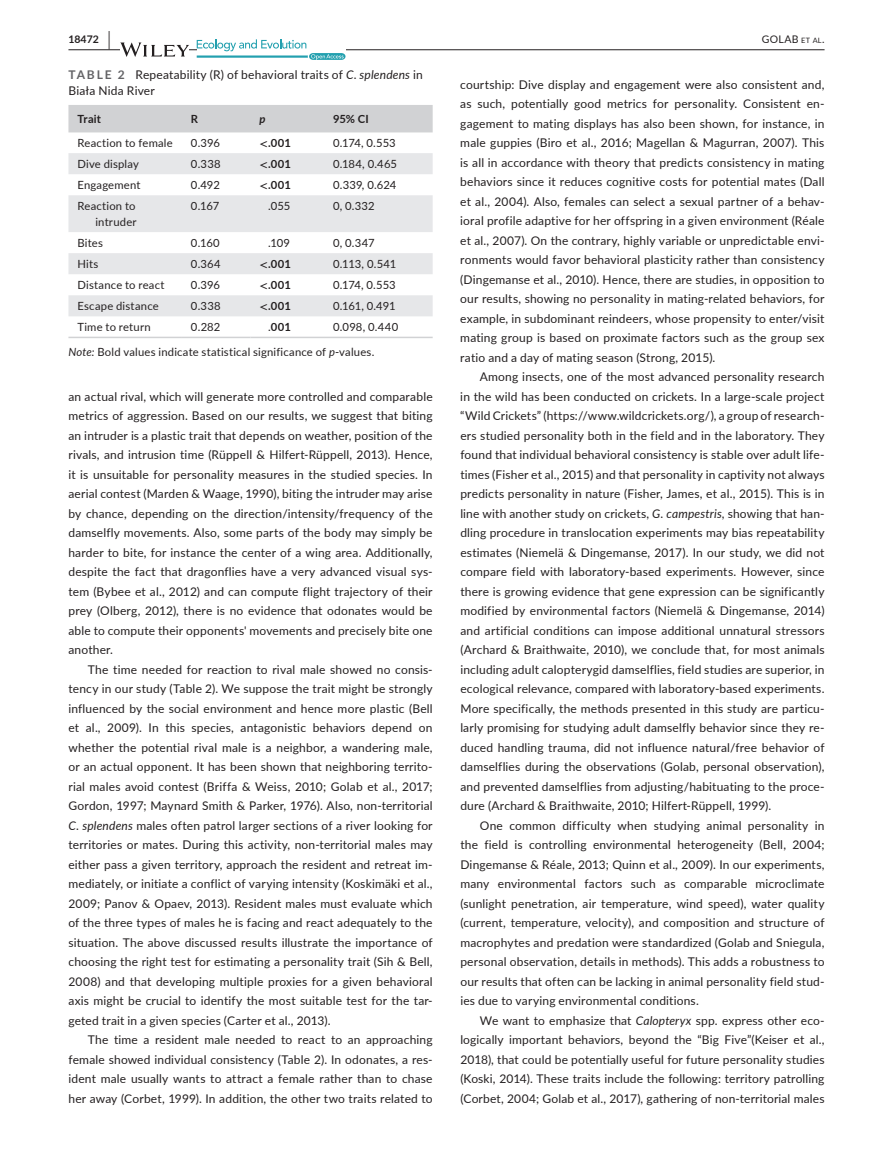
<style>
.page{position:relative;width:893px;height:1174px;background:#fff}
.page>*{position:absolute;margin:0;border:0;box-sizing:border-box;transform-origin:0 0}
.t1{font:12px/19.5px "Lato";letter-spacing:.015em;color:#231f20;text-align:justify}
.t2{font:11.25px/15.8px "Lato";letter-spacing:.015em;color:#231f20;text-align:right}
.t3{font:700 11.25px "Lato";letter-spacing:.015em;color:#231f20}
.t4{font:italic 700 11.25px "Lato";color:#231f20}
.t5{font:10.5px "Lato";letter-spacing:.02em;color:#231f20}
.t6{font:700 10.5px "Lato";color:#231f20}
.s1{font-size:19.5px}
.s2{font-size:7.35px}
.s3{font-weight:700;color:#636366}
.s4{font-style:italic}
.s5{font-family:"STIX"}
.s6{font-weight:400}
</style>
<div class="page">
<hr style="left:68px;top:49px;width:756px;height:1px;background:#231f20">
<svg style="left:120px;top:42px;width:69px;height:15px"></svg>
<svg style="left:197px;top:39px;width:148px;height:21px"></svg>
<div style="left:68px;top:105px;width:365px;height:27px;background:#d1d2d4"></div>
<svg style="left:68px;top:153px;width:365px;height:163px;fill:#e6e7e9"></svg>
<hr style="left:68px;top:337px;width:114px;height:1px;background:#d1d2d4">
<hr style="left:182px;top:337px;width:69px;height:1px;background:#d1d2d4">
<hr style="left:251px;top:337px;width:73px;height:1px;background:#d1d2d4">
<hr style="left:324px;top:337px;width:109px;height:1px;background:#d1d2d4">
<p class="t6" style="left:68px;top:31px;width:43px">18472 <span class="s1">|</span></p>
<p class="t5" style="left:762px;top:31px;width:64px">GOLAB <span class="s2">et al</span>.</p>
<p class="t1" style="left:68px;top:66px;width:356px;line-height:16.5px"><span class="s3">TABLE 2</span> Repeatability (R) of behavioral traits of <span class="s4">C. splendens</span> in<br>Biała Nida River</p>
<p class="t3" style="left:77px;top:111px;width:25px">Trait</p>
<p class="t3" style="left:191px;top:111px;width:9px">R</p>
<p class="t4" style="left:260px;top:111px;width:8px">p</p>
<p class="t3" style="left:333px;top:111px;width:37px">95% CI</p>
<p class="t2" style="left:77px;top:135px;width:97px">Reaction to female</p>
<p class="t2" style="left:191px;top:135px;width:31px">0.396</p>
<p class="t3" style="left:260px;top:135px;width:33px"><span class="s5">&lt;</span>.001</p>
<p class="t2" style="left:333px;top:135px;width:64px">0.174, 0.553</p>
<p class="t2" style="left:77px;top:156px;width:63px">Dive display</p>
<p class="t2" style="left:191px;top:156px;width:31px">0.338</p>
<p class="t3" style="left:260px;top:156px;width:33px"><span class="s5">&lt;</span>.001</p>
<p class="t2" style="left:333px;top:156px;width:66px">0.184, 0.465</p>
<p class="t2" style="left:77px;top:177px;width:65px">Engagement</p>
<p class="t2" style="left:191px;top:177px;width:31px">0.492</p>
<p class="t3" style="left:260px;top:177px;width:33px"><span class="s5">&lt;</span>.001</p>
<p class="t2" style="left:333px;top:177px;width:65px">0.339, 0.624</p>
<p class="t2" style="left:77px;top:198px;width:61px">Reaction to intruder</p>
<p class="t2" style="left:191px;top:198px;width:30px">0.167</p>
<p class="t2" style="left:268px;top:198px;width:24px">.055</p>
<p class="t2" style="left:333px;top:198px;width:43px">0, 0.332</p>
<p class="t2" style="left:77px;top:235px;width:27px">Bites</p>
<p class="t2" style="left:191px;top:235px;width:30px">0.160</p>
<p class="t2" style="left:268px;top:235px;width:24px">.109</p>
<p class="t2" style="left:333px;top:235px;width:43px">0, 0.347</p>
<p class="t2" style="left:77px;top:256px;width:22px">Hits</p>
<p class="t2" style="left:191px;top:256px;width:31px">0.364</p>
<p class="t3" style="left:260px;top:256px;width:33px"><span class="s5">&lt;</span>.001</p>
<p class="t2" style="left:333px;top:256px;width:65px">0.113, 0.541</p>
<p class="t2" style="left:77px;top:277px;width:89px">Distance to react</p>
<p class="t2" style="left:191px;top:277px;width:31px">0.396</p>
<p class="t3" style="left:260px;top:277px;width:33px"><span class="s5">&lt;</span>.001</p>
<p class="t2" style="left:333px;top:277px;width:64px">0.174, 0.553</p>
<p class="t2" style="left:77px;top:298px;width:83px">Escape distance</p>
<p class="t2" style="left:191px;top:298px;width:31px">0.338</p>
<p class="t3" style="left:260px;top:298px;width:33px"><span class="s5">&lt;</span>.001</p>
<p class="t2" style="left:333px;top:298px;width:64px">0.161, 0.491</p>
<p class="t2" style="left:77px;top:319px;width:75px">Time to return</p>
<p class="t2" style="left:191px;top:319px;width:31px">0.282</p>
<p class="t3" style="left:268px;top:319px;width:24px"><span class="s6">.</span>001</p>
<p class="t2" style="left:333px;top:319px;width:67px">0.098, 0.440</p>
<p class="t2" style="left:68px;top:344px;width:307px"><span class="s4">Note:</span> Bold values indicate statistical significance of <span class="s4">p</span>-values.</p>
<p class="t1" style="left:68px;top:386px;width:366px">an actual rival, which will generate more controlled and comparable metrics of aggression. Based on our results, we suggest that biting an intruder is a plastic trait that depends on weather, position of the rivals, and intrusion time (Rüppell &amp; Hilfert-Rüppell, 2013). Hence, it is unsuitable for personality measures in the studied species. In aerial contest (Marden &amp; Waage, 1990), biting the intruder may arise by chance, depending on the direction/intensity/frequency of the damselfly movements. Also, some parts of the body may simply be harder to bite, for instance the center of a wing area. Additionally, despite the fact that dragonflies have a very advanced visual sys&shy;tem (Bybee et al., 2012) and can compute flight trajectory of their prey (Olberg, 2012), there is no evidence that odonates would be able to compute their opponents' movements and precisely bite one another.</p>
<p class="t1" style="left:68px;top:659px;width:366px;text-indent:20px">The time needed for reaction to rival male showed no consis&shy;tency in our study (Table 2). We suppose the trait might be strongly influenced by the social environment and hence more plastic (Bell et al., 2009). In this species, antagonistic behaviors depend on whether the potential rival male is a neighbor, a wandering male, or an actual opponent. It has been shown that neighboring territo&shy;rial males avoid contest (Briffa &amp; Weiss, 2010; Golab et al., 2017; Gordon, 1997; Maynard Smith &amp; Parker, 1976). Also, non-territorial <span class="s4">C. splendens</span> males often patrol larger sections of a river looking for territories or mates. During this activity, non-territorial males may either pass a given territory, approach the resident and retreat im&shy;mediately, or initiate a conflict of varying intensity (Koskimäki et al., 2009; Panov &amp; Opaev, 2013). Resident males must evaluate which of the three types of males he is facing and react adequately to the situation. The above discussed results illustrate the importance of choosing the right test for estimating a personality trait (Sih &amp; Bell, 2008) and that developing multiple proxies for a given behavioral axis might be crucial to identify the most suitable test for the tar&shy;geted trait in a given species (Carter et al., 2013).</p>
<p class="t1" style="left:68px;top:1029px;width:366px;text-indent:20px">The time a resident male needed to react to an approaching female showed individual consistency (Table 2). In odonates, a res&shy;ident male usually wants to attract a female rather than to chase her away (Corbet, 1999). In addition, the other two traits related to</p>
<p class="t1" style="left:460px;top:74px;width:366px">courtship: Dive display and engagement were also consistent and, as such, potentially good metrics for personality. Consistent en&shy;gagement to mating displays has also been shown, for instance, in male guppies (Biro et al., 2016; Magellan &amp; Magurran, 2007). This is all in accordance with theory that predicts consistency in mating behaviors since it reduces cognitive costs for potential mates (Dall et al., 2004). Also, females can select a sexual partner of a behav&shy;ioral profile adaptive for her offspring in a given environment (Réale et al., 2007). On the contrary, highly variable or unpredictable envi&shy;ronments would favor behavioral plasticity rather than consistency (Dingemanse et al., 2010). Hence, there are studies, in opposition to our results, showing no personality in mating-related behaviors, for example, in subdominant reindeers, whose propensity to enter/visit mating group is based on proximate factors such as the group sex ratio and a day of mating season (Strong, 2015).</p>
<p class="t1" style="left:460px;top:366px;width:366px;text-indent:20px">Among insects, one of the most advanced personality research in the wild has been conducted on crickets. In a large-scale project “Wild Crickets” (https://www.wildcrickets.org/), a group of research&shy;ers studied personality both in the field and in the laboratory. They found that individual behavioral consistency is stable over adult life&shy;times (Fisher et al., 2015) and that personality in captivity not always predicts personality in nature (Fisher, James, et al., 2015). This is in line with another study on crickets, <span class="s4">G. campestris</span>, showing that han&shy;dling procedure in translocation experiments may bias repeatability estimates (Niemelä &amp; Dingemanse, 2017). In our study, we did not compare field with laboratory-based experiments. However, since there is growing evidence that gene expression can be significantly modified by environmental factors (Niemelä &amp; Dingemanse, 2014) and artificial conditions can impose additional unnatural stressors (Archard &amp; Braithwaite, 2010), we conclude that, for most animals including adult calopterygid damselflies, field studies are superior, in ecological relevance, compared with laboratory-based experiments.<br>More specifically, the methods presented in this study are particu&shy;larly promising for studying adult damselfly behavior since they re&shy;duced handling trauma, did not influence natural/free behavior of damselflies during the observations (Golab, personal observation), and prevented damselflies from adjusting/habituating to the proce&shy;dure (Archard &amp; Braithwaite, 2010; Hilfert-Rüppell, 1999).</p>
<p class="t1" style="left:460px;top:815px;width:366px;text-indent:20px">One common difficulty when studying animal personality in the field is controlling environmental heterogeneity (Bell, 2004; Dingemanse &amp; Réale, 2013; Quinn et al., 2009). In our experiments, many environmental factors such as comparable microclimate (sunlight penetration, air temperature, wind speed), water quality (current, temperature, velocity), and composition and structure of macrophytes and predation were standardized (Golab and Sniegula, personal observation, details in methods). This adds a robustness to our results that often can be lacking in animal personality field stud&shy;ies due to varying environmental conditions.</p>
<p class="t1" style="left:460px;top:1010px;width:366px;text-indent:20px">We want to emphasize that <span class="s4">Calopteryx</span> spp. express other eco&shy;logically important behaviors, beyond the “Big Five”(Keiser et al., 2018), that could be potentially useful for future personality studies (Koski, 2014). These traits include the following: territory patrolling (Corbet, 2004; Golab et al., 2017), gathering of non-territorial males</p>
</div>
